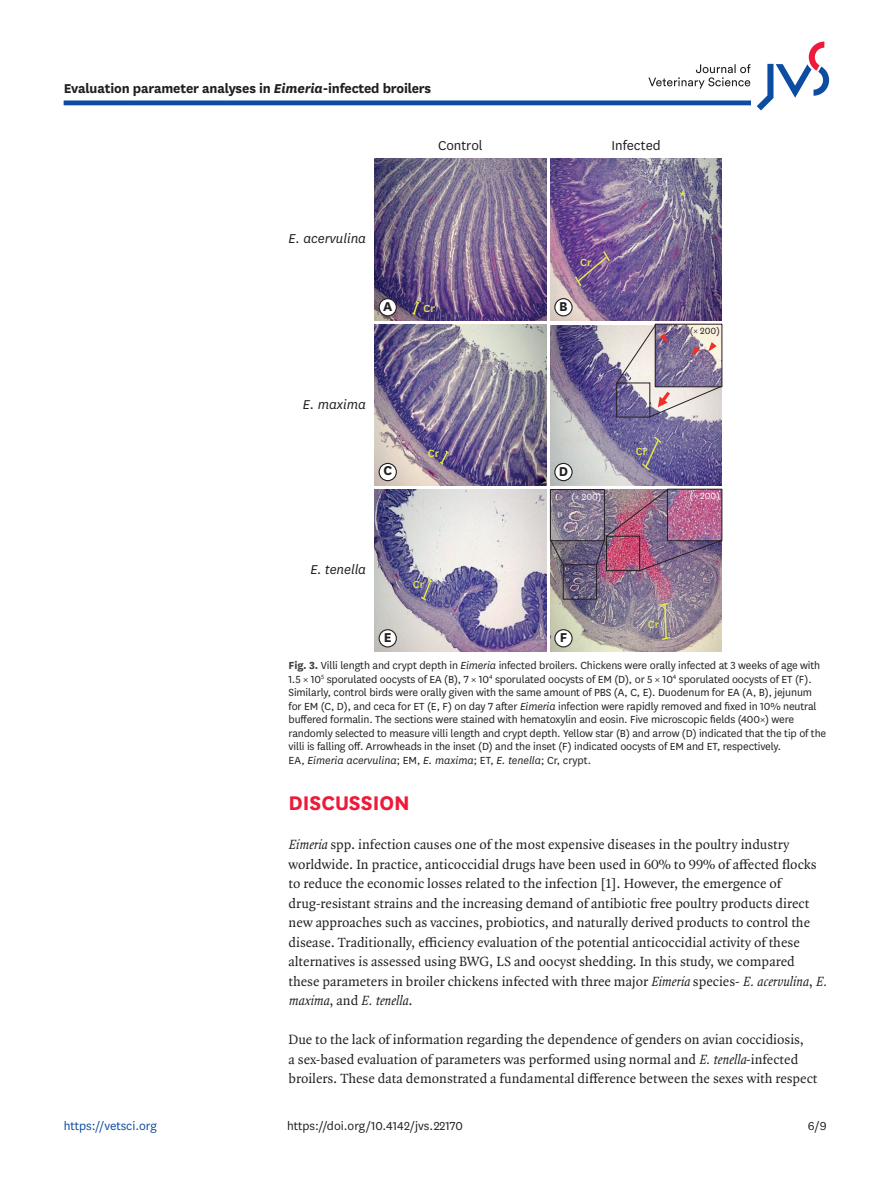
<style>
.page{position:relative;width:893px;height:1191px;background:#fff}
.page>*{position:absolute;margin:0;border:0;box-sizing:border-box;transform-origin:0 0}
.body_title1{font:700 23.1px "National";color:#ed1a3a}
.t1{font:500 18px "National";color:#e6e64d}
.alt-title-type{font:700 15px "National";letter-spacing:-.01em;color:#231f20}
.t2{font:italic 15px "National";color:#231f20}
.t3{font:15px "National";color:#231f20}
.body_p_first{font:14.25px/19.5px "Quadraat OT";color:#231f20}
.body_p{font:14.25px/19.5px "Quadraat OT";color:#231f20}
.doi_running_footer{font:13.5px "National";color:#231f20}
.t4{font:13.5px "National";color:#0d4da1}
.fig_caption{font:12px/13.5px "National";letter-spacing:-.01em;color:#231f20}
.t5{font:500 12px "National";letter-spacing:.005em;color:#e6e64d}
.t6{font:10.5px "National";color:#fff}
.t7{font:10.5px "National";color:#231f20}
.s1{font-style:italic}
.s2{font-weight:700;color:#3e3e3f}
</style>
<div class="page">
<hr style="left:64px;top:101px;width:687px;height:4px;background:#0d4da1">
<svg style="left:757px;top:42px;width:72px;height:68px"></svg>
<svg style="left:648px;top:64px;width:102px;height:25px"></svg>
<img style="left:375px;top:158px;width:171px;height:162px">
<svg style="left:410px;top:300px;width:11px;height:16px"></svg>
<img style="left:550px;top:541px;width:172px;height:110px">
<svg style="left:658px;top:601px;width:14px;height:40px"></svg>
<img style="left:552px;top:491px;width:43px;height:48px">
<div style="left:550px;top:489px;width:55px;height:52px;border:1px solid #231f20"></div>
<div style="left:563px;top:564px;width:34px;height:35px;border:1px solid #231f20"></div>
<svg style="left:550px;top:539px;width:14px;height:27px"></svg>
<img style="left:595px;top:488px;width:127px;height:83px">
<img style="left:550px;top:325px;width:172px;height:160px">
<svg style="left:640px;top:435px;width:23px;height:37px"></svg>
<svg style="left:616px;top:324px;width:106px;height:94px;background:#b4a8b6"></svg>
<img style="left:375px;top:325px;width:171px;height:160px">
<svg style="left:438px;top:449px;width:12px;height:17px"></svg>
<img style="left:550px;top:158px;width:172px;height:162px">
<svg style="left:573px;top:249px;width:38px;height:39px"></svg>
<img style="left:375px;top:489px;width:171px;height:162px">
<svg style="left:419px;top:577px;width:16px;height:25px"></svg>
<div style="left:555px;top:629px;width:17px;height:18px;background:#fff;border-radius:50%"></div>
<div style="left:554px;top:629px;width:19px;height:18px;border:1px solid #231f20;border-radius:50%"></div>
<div style="left:379px;top:629px;width:17px;height:18px;background:#fff;border-radius:50%"></div>
<div style="left:379px;top:629px;width:18px;height:18px;border:1px solid #231f20;border-radius:50%"></div>
<div style="left:555px;top:463px;width:17px;height:17px;background:#fff;border-radius:50%"></div>
<div style="left:554px;top:463px;width:19px;height:18px;border:1px solid #231f20;border-radius:50%"></div>
<div style="left:379px;top:463px;width:17px;height:17px;background:#fff;border-radius:50%"></div>
<div style="left:379px;top:463px;width:18px;height:18px;border:1px solid #231f20;border-radius:50%"></div>
<div style="left:555px;top:299px;width:17px;height:17px;background:#fff;border-radius:50%"></div>
<div style="left:554px;top:298px;width:19px;height:18px;border:1px solid #231f20;border-radius:50%"></div>
<div style="left:379px;top:299px;width:17px;height:17px;background:#fff;border-radius:50%"></div>
<div style="left:379px;top:298px;width:18px;height:18px;border:1px solid #231f20;border-radius:50%"></div>
<p class="alt-title-type" style="left:64px;top:77px;width:369px">Evaluation parameter analyses in <span class="s1">Eimeria</span>-infected broilers</p>
<p class="t3" style="left:438px;top:136px;width:46px">Control</p>
<p class="t3" style="left:611px;top:136px;width:51px">Infected</p>
<p class="t2" style="left:289px;top:229px;width:79px">E. acervulina</p>
<p class="t5" style="left:580px;top:254px;width:13px">Cr</p>
<p class="alt-title-type" style="left:383px;top:295px;width:11px">A</p>
<p class="alt-title-type" style="left:559px;top:296px;width:10px">B</p>
<p class="t5" style="left:424px;top:300px;width:13px">Cr</p>
<p class="t1" style="left:679px;top:184px;width:8px">*</p>
<p class="t7" style="left:690px;top:324px;width:31px">(× 200)</p>
<p class="t2" style="left:303px;top:395px;width:65px">E. maxima</p>
<p class="t5" style="left:428px;top:445px;width:13px">Cr</p>
<p class="alt-title-type" style="left:383px;top:460px;width:10px">C</p>
<p class="alt-title-type" style="left:559px;top:461px;width:11px">D</p>
<p class="t5" style="left:636px;top:443px;width:13px">Cr</p>
<p class="t6" style="left:571px;top:489px;width:31px">(× 200)</p>
<p class="t6" style="left:690px;top:489px;width:31px">(× 200)</p>
<p class="t2" style="left:310px;top:560px;width:57px">E. tenella</p>
<p class="t5" style="left:413px;top:576px;width:13px">Cr</p>
<p class="alt-title-type" style="left:384px;top:626px;width:9px">E</p>
<p class="alt-title-type" style="left:560px;top:627px;width:9px">F</p>
<p class="t5" style="left:648px;top:616px;width:13px">Cr</p>
<p class="fig_caption" style="left:289px;top:658px;width:539px"><span class="s2">Fig. 3.</span> Villi length and crypt depth in <span class="s1">Eimeria</span> infected broilers. Chickens were orally infected at 3 weeks of age with 1.5 × 10<sup>5</sup> sporulated oocysts of EA (B), 7 × 10<sup>4</sup> sporulated oocysts of EM (D), or 5 × 10<sup>4</sup> sporulated oocysts of ET (F).<br>Similarly, control birds were orally given with the same amount of PBS (A, C, E). Duodenum for EA (A, B), jejunum for EM (C, D), and ceca for ET (E, F) on day 7 after <span class="s1">Eimeria</span> infection were rapidly removed and fixed in 10% neutral buffered formalin. The sections were stained with hematoxylin and eosin. Five microscopic fields (400×) were randomly selected to measure villi length and crypt depth. Yellow star (B) and arrow (D) indicated that the tip of the villi is falling off. Arrowheads in the inset (D) and the inset (F) indicated oocysts of EM and ET, respectively.<br>EA, <span class="s1">Eimeria acervulina</span>; EM, <span class="s1">E. maxima</span>; ET, <span class="s1">E. tenella</span>; Cr, crypt.</p>
<p class="body_title1" style="left:289px;top:787px;width:123px">DISCUSSION</p>
<p class="body_p_first" style="left:289px;top:835px;width:543px"><span class="s1">Eimeria</span>spp. infection causes one of the most expensive diseases in the poultry industry worldwide. In practice, anticoccidial drugs have been used in 60% to 99% of affected flocks to reduce the economic losses related to the infection [1]. However, the emergence of drug-resistant strains and the increasing demand of antibiotic free poultry products direct new approaches such as vaccines, probiotics, and naturally derived products to control the disease. Traditionally, efficiency evaluation of the potential anticoccidial activity of these alternatives is assessed using BWG, LS and oocyst shedding. In this study, we compared<br>these parameters in broiler chickens infected with three major <span class="s1">Eimeria</span>species- <span class="s1">E.acervulina</span>, <span class="s1">E. maxima</span>, a n d <span class="s1">E.tenella</span>.</p>
<p class="body_p" style="left:289px;top:1030px;width:530px">Due to the lack of information regarding the dependence of genders on avian coccidiosis,<br>a sex-based evaluation of parameters was performed using normal and <span class="s1">E.tenella</span>-infected broilers. These data demonstrated a fundamental difference between the sexes with respect</p>
<p class="doi_running_footer" style="left:808px;top:1116px;width:20px">6/9</p>
<p class="t4" style="left:64px;top:1116px;width:95px">https://vetsci.org</p>
<p class="doi_running_footer" style="left:287px;top:1116px;width:178px">https://doi.org/10.4142/jvs.22170</p>
</div>
